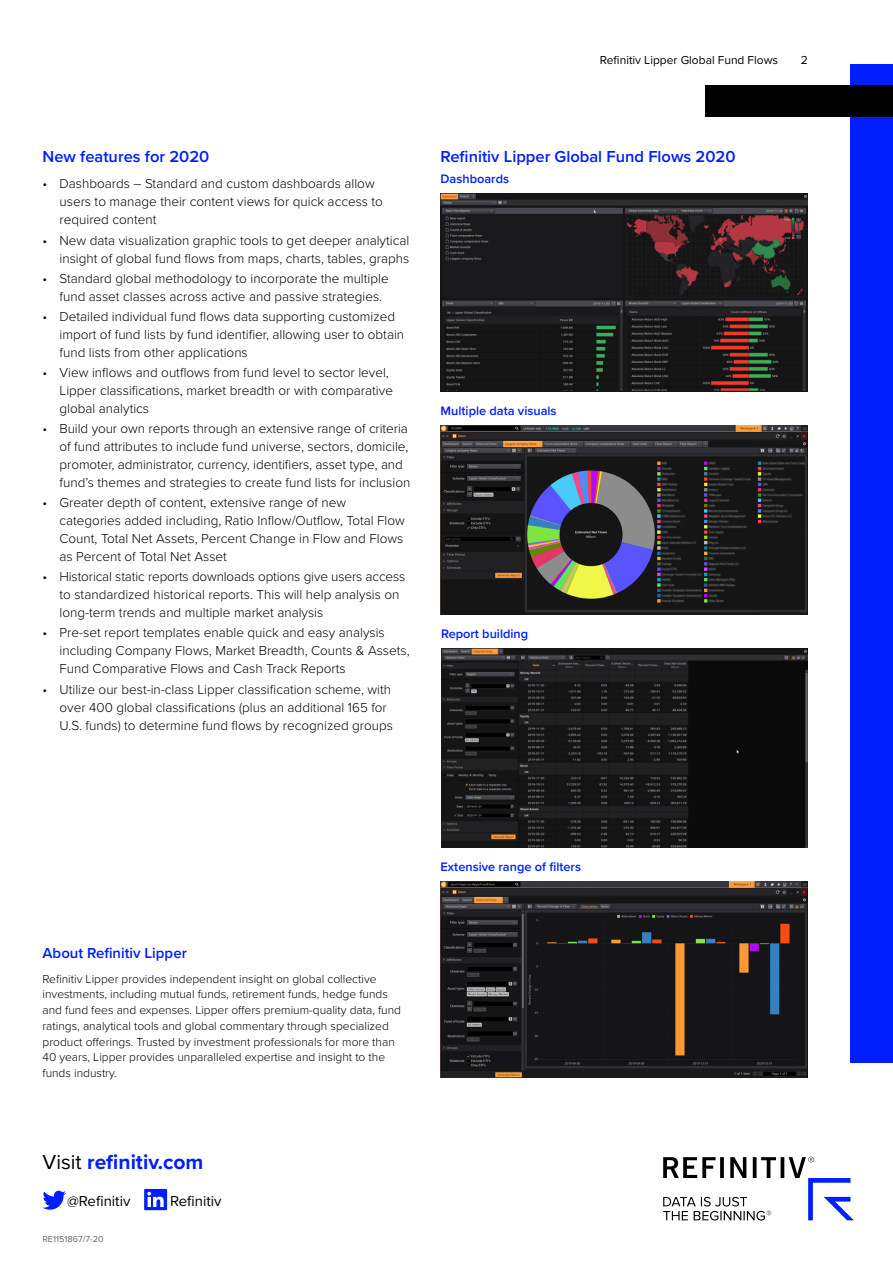
<style>
.page{position:relative;width:893px;height:1263px;background:#fff}
.page>*{position:absolute;margin:0;border:0;box-sizing:border-box;transform-origin:0 0}
.t1{font:700 21px "Proxima Nova";color:#001eff}
.t2{font:600 16.5px "Proxima Nova";color:#001eff}
.t3{font:600 15px "Proxima Nova";color:#001eff}
.t4{font:15px "Proxima Nova";color:#000}
.t5{font:300 13.5px/18px "Proxima Nova";color:#000}
.t6{font:600 12.75px "Proxima Nova";color:#001eff}
.t7{font:300 12px/15.8px "Proxima Nova";color:#000}
.t8{font:12px "Proxima Nova";color:#000}
.t9{font:9px "Proxima Nova";color:#666}
.s1{font-weight:400;color:#000}
</style>
<div class="page">
<svg style="left:663px;top:1157px;width:191px;height:63px"></svg>
<svg style="left:43px;top:1191px;width:23px;height:19px"></svg>
<svg style="left:144px;top:1189px;width:23px;height:21px"></svg>
<div style="left:850px;top:64px;width:43px;height:999px;background:#001eff"></div>
<div style="left:706px;top:85px;width:187px;height:32px;background:#000"></div>
<img style="left:441px;top:193px;width:366px;height:199px">
<img style="left:441px;top:426px;width:366px;height:189px">
<img style="left:441px;top:649px;width:367px;height:199px">
<img style="left:441px;top:882px;width:366px;height:195px">
<p class="t8" style="left:600px;top:51px;width:180px">Refinitiv Lipper Global Fund Flows</p>
<p class="t8" style="left:801px;top:51px;width:9px">2</p>
<p class="t2" style="left:43px;top:144px;width:168px">New features for 2020</p>
<p class="t5" style="left:60px;top:174px;width:325px;text-indent:-17px">• Dashboards – Standard and custom dashboards allow users to manage their content views for quick access to required content</p>
<p class="t5" style="left:43px;top:230px;width:368px;text-align:right">• New data visualization graphic tools to get deeper analytical insight of global fund flows from maps, charts, tables, graphs</p>
<p class="t5" style="left:60px;top:268px;width:331px;text-indent:-17px">• Standard global methodology to incorporate the multiple fund asset classes across active and passive strategies.</p>
<p class="t5" style="left:60px;top:306px;width:346px;text-indent:-17px">• Detailed individual fund flows data supporting customized import of fund lists by fund identifier, allowing user to obtain fund lists from other applications</p>
<p class="t5" style="left:60px;top:363px;width:335px;text-indent:-17px">• View inflows and outflows from fund level to sector level,<br>Lipper classifications, market breadth or with comparative global analytics</p>
<p class="t5" style="left:60px;top:419px;width:352px;text-indent:-17px">• Build your own reports through an extensive range of criteria of fund attributes to include fund universe, sectors, domicile, promoter, administrator, currency, identifiers, asset type, and fund’s themes and strategies to create fund lists for inclusion</p>
<p class="t5" style="left:60px;top:493px;width:347px;text-indent:-17px">• Greater depth of content, extensive range of new categories added including, Ratio Inflow/Outflow, Total Flow Count, Total Net Assets, Percent Change in Flow and Flows as Percent of Total Net Asset</p>
<p class="t5" style="left:60px;top:567px;width:347px;text-indent:-17px">• Historical static reports downloads options give users access to standardized historical reports. This will help analysis on long-term trends and multiple market analysis</p>
<p class="t5" style="left:60px;top:623px;width:352px;text-indent:-17px">• Pre-set report templates enable quick and easy analysis including Company Flows, Market Breadth, Counts &amp; Assets,<br>Fund Comparative Flows and Cash Track Reports</p>
<p class="t5" style="left:60px;top:679px;width:335px;text-indent:-17px">• Utilize our best-in-class Lipper classification scheme, with over 400 global classifications (plus an additional 165 for<br>U.S. funds) to determine fund flows by recognized groups</p>
<p class="t2" style="left:441px;top:144px;width:296px">Refinitiv Lipper Global Fund Flows 2020</p>
<p class="t6" style="left:441px;top:169px;width:70px">Dashboards</p>
<p class="t6" style="left:441px;top:401px;width:118px">Multiple data visuals</p>
<p class="t6" style="left:441px;top:624px;width:89px">Report building</p>
<p class="t3" style="left:43px;top:942px;width:146px">About Refinitiv Lipper</p>
<p class="t7" style="left:43px;top:970px;width:360px">Refinitiv Lipper provides independent insight on global collective investments, including mutual funds, retirement funds, hedge funds and fund fees and expenses. Lipper offers premium-quality data, fund ratings, analytical tools and global commentary through specialized product offerings. Trusted by investment professionals for more than 40 years, Lipper provides unparalleled expertise and insight to the funds industry.</p>
<h1 class="t1" style="left:43px;top:1146px;width:163px"><span class="s1">Visit</span> refinitiv.com</h1>
<p class="t4" style="left:67px;top:1190px;width:65px">@Refinitiv</p>
<p class="t4" style="left:170px;top:1190px;width:53px">Refinitiv</p>
<p class="t9" style="left:43px;top:1232px;width:63px">RE1151867/7-20</p>
<p class="t6" style="left:441px;top:857px;width:142px">Extensive range of filters</p>
</div>
